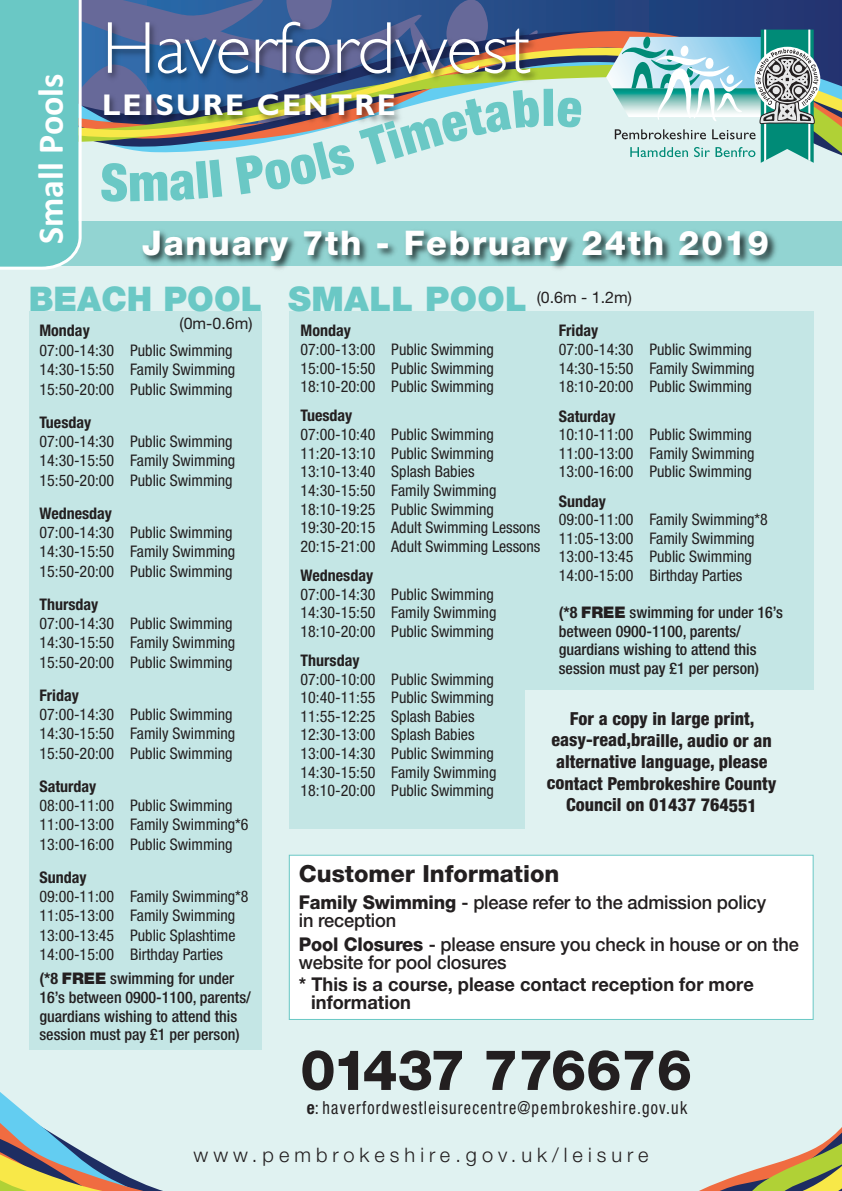
<style>
.page{position:relative;width:842px;height:1191px;background:#e0f2f1}
.page>*{position:absolute;margin:0;border:0;box-sizing:border-box;transform-origin:0 0}
.t1{font:300 74px "Gill Sans Std";color:#fff}
.t2{font:800 56px "Helvetica Neue LT Pro";color:#231f20}
.t3{font:900 condensed 52px "Helvetica Neue LT Pro";color:#6ac8c5}
.t4{font:700 36px "Calibri";color:#fff}
.t5{font:800 34px "Helvetica Neue LT Pro";letter-spacing:.05em;color:#fff}
.t6{font:900 34px "Helvetica Neue LT Pro";color:#6ac8c5}
.t7{font:700 30px "Gill Sans Std";letter-spacing:.07em;color:#fff}
.t8{font:800 23.6px "Helvetica Neue LT Pro";color:#231f20}
.t9{font:300 20px "Helvetica Neue LT Pro";letter-spacing:.25em;color:#231f20}
.t10{font:500 19px/17.8px "Helvetica Neue LT Pro";letter-spacing:-.01em;color:#231f20;scale:.96 1}
.t11{font:700 19px/18px "Helvetica Neue LT Pro";color:#231f20;scale:.96 1}
.t12{font:800 condensed 18px/21.6px "Helvetica Neue LT Pro";color:#231f20;text-align:center}
.t13{font:condensed 18px "Helvetica Neue LT Pro";letter-spacing:.075em;color:#231f20;scale:.96 1}
.t14{font:condensed 16px/18.6px "Helvetica Neue LT Pro";color:#231f20}
.t15{font:500 condensed 16px/18.6px "Helvetica Neue LT Pro";color:#231f20}
.t16{font:700 condensed 16px "Helvetica Neue LT Pro";color:#231f20}
.t17{font:16px "Helvetica Neue LT Pro";color:#231f20}
.s1{font-weight:700}
.s2{font-weight:900;font-stretch:normal}
.s3{font-weight:900;font-size:34px;color:#6ac8c5}
.s4{font-weight:800}
</style>
<div class="page">
<svg style="left:540px;top:0;width:302px;height:17px;background:#213c78"></svg>
<div style="left:642px;top:17px;width:200px;height:25px;background:#223a76"></div>
<svg style="left:818px;top:45px;width:24px;height:111px;background:#7a8b70"></svg>
<svg style="left:699px;top:1127px;width:143px;height:64px"></svg>
<svg style="left:0;top:1092px;width:163px;height:99px"></svg>
<svg style="left:642px;top:30px;width:176px;height:133px"></svg>
<img style="left:540px;top:8px;width:102px;height:149px">
<div style="left:290px;top:855px;width:523px;height:164px;background:#fff"></div>
<div style="left:289px;top:854px;width:525px;height:166px;border:1px solid #6ac8c5"></div>
<div style="left:30px;top:311px;width:232px;height:739px;background:#c4e6e5"></div>
<div style="left:289px;top:311px;width:525px;height:517px;background:#c4e6e5"></div>
<div style="left:525px;top:690px;width:303px;height:144px;background:#e0f2f1"></div>
<img style="left:540px;top:221px;width:302px;height:48px">
<svg style="left:0;top:0;width:540px;height:270px"></svg>
<svg style="left:557px;top:97px;width:25px;height:31px"></svg>
<h3 class="t4" style="left:29px;top:244px;width:172px;rotate:-90deg">Small Pools</h3>
<h1 class="t1" style="left:102px;top:20px;width:430px">Haverfordwest</h1>
<h3 class="t7" style="left:102px;top:93px;width:295px">LEISURE CENTRE</h3>
<h3 class="t3" style="left:542px;top:89px;width:15px">l</h3>
<h3 class="t5" style="left:142px;top:231px;width:629px">January 7th - February 24th 2019</h3>
<h3 class="t6" style="left:29px;top:287px;width:235px">BEACH POOL</h3>
<p class="t17" style="left:180px;top:318px;width:74px">(0m-0.6m)</p>
<p class="t16" style="left:39px;top:325px;width:52px">Monday</p>
<p class="t14" style="left:39px;top:342px;width:197px;line-height:19.4px">07:00-14:30 Public Swimming<br>14:30-15:50 Family Swimming<br>15:50-20:00 Public Swimming</p>
<p class="t16" style="left:39px;top:416px;width:53px">Tuesday</p>
<p class="t14" style="left:39px;top:433px;width:197px;line-height:19.4px">07:00-14:30 Public Swimming<br>14:30-15:50 Family Swimming<br>15:50-20:00 Public Swimming</p>
<p class="t16" style="left:39px;top:507px;width:74px">Wednesday</p>
<p class="t14" style="left:39px;top:524px;width:197px;line-height:19.4px">07:00-14:30 Public Swimming<br>14:30-15:50 Family Swimming<br>15:50-20:00 Public Swimming</p>
<p class="t16" style="left:39px;top:598px;width:60px">Thursday</p>
<p class="t14" style="left:39px;top:615px;width:197px;line-height:19.4px">07:00-14:30 Public Swimming<br>14:30-15:50 Family Swimming<br>15:50-20:00 Public Swimming</p>
<p class="t16" style="left:39px;top:689px;width:41px">Friday</p>
<p class="t14" style="left:39px;top:706px;width:197px;line-height:19.4px">07:00-14:30 Public Swimming<br>14:30-15:50 Family Swimming<br>15:50-20:00 Public Swimming</p>
<p class="t16" style="left:39px;top:780px;width:58px">Saturday</p>
<p class="t14" style="left:39px;top:797px;width:211px;line-height:19.4px">08:00-11:00 Public Swimming<br>11:00-13:00 Family Swimming*6<br>13:00-16:00 Public Swimming</p>
<p class="t16" style="left:39px;top:871px;width:49px">Sunday</p>
<p class="t14" style="left:39px;top:888px;width:211px;line-height:19.4px">09:00-11:00 Family Swimming*8<br>11:05-13:00 Family Swimming<br>13:00-13:45 Public Splashtime<br>14:00-15:00 Birthday Parties</p>
<p class="t15" style="left:39px;top:970px;width:213px"><span class="s1">(*8</span> <span class="s2">FREE</span> swimming for under<br>16’s between 0900-1100, parents/ guardians wishing to attend this session must pay £1 per person)</p>
<p class="t17" style="left:288px;top:292px;width:345px"><span class="s3">SMALL POOL</span> (0.6m - 1.2m)</p>
<p class="t16" style="left:559px;top:325px;width:41px">Friday</p>
<p class="t14" style="left:559px;top:341px;width:197px">07:00-14:30 Public Swimming<br>14:30-15:50 Family Swimming<br>18:10-20:00 Public Swimming</p>
<p class="t16" style="left:559px;top:410px;width:58px">Saturday</p>
<p class="t14" style="left:559px;top:426px;width:197px">10:10-11:00 Public Swimming<br>11:00-13:00 Family Swimming<br>13:00-16:00 Public Swimming</p>
<p class="t16" style="left:559px;top:495px;width:49px">Sunday</p>
<p class="t14" style="left:559px;top:511px;width:211px">09:00-11:00 Family Swimming*8<br>11:05-13:00 Family Swimming<br>13:00-13:45 Public Swimming<br>14:00-15:00 Birthday Parties</p>
<p class="t15" style="left:559px;top:604px;width:226px"><span class="s1">(*8</span> <span class="s2">FREE</span> swimming for under 16’s between 0900-1100, parents/ guardians wishing to attend this session must pay £1 per person)</p>
<p class="t16" style="left:301px;top:325px;width:52px">Monday</p>
<p class="t14" style="left:301px;top:341px;width:195px;text-align:justify">07:00-13:00 Public Swimming 15:00-15:50 Public Swimming 18:10-20:00 Public Swimming</p>
<p class="t16" style="left:301px;top:410px;width:53px">Tuesday</p>
<p class="t14" style="left:301px;top:426px;width:241px">07:00-10:40 Public Swimming<br>11:20-13:10 Public Swimming<br>13:10-13:40 Splash Babies<br>14:30-15:50 Family Swimming<br>18:10-19:25 Public Swimming<br>19:30-20:15 Adult Swimming Lessons<br>20:15-21:00 Adult Swimming Lessons</p>
<p class="t16" style="left:301px;top:569px;width:74px">Wednesday</p>
<p class="t14" style="left:301px;top:586px;width:197px">07:00-14:30 Public Swimming<br>14:30-15:50 Family Swimming<br>18:10-20:00 Public Swimming</p>
<p class="t16" style="left:301px;top:654px;width:60px">Thursday</p>
<p class="t14" style="left:301px;top:671px;width:197px">07:00-10:00 Public Swimming<br>10:40-11:55 Public Swimming<br>11:55-12:25 Splash Babies<br>12:30-13:00 Splash Babies<br>13:00-14:30 Public Swimming<br>14:30-15:50 Family Swimming<br>18:10-20:00 Public Swimming</p>
<p class="t12" style="left:547px;top:709px;width:231px">For a copy in large print, easy-read,braille, audio or an alternative language, please contact Pembrokeshire County<br>Council on 01437 764551</p>
<h3 class="t8" style="left:299px;top:865px;width:262px">Customer Information</h3>
<p class="t10" style="left:299px;top:895px;width:488px"><span class="s4">Family Swimming</span> - please refer to the admission policy in reception</p>
<p class="t10" style="left:299px;top:937px;width:522px"><span class="s4">Pool Closures</span> - please ensure you check in house or on the website for pool closures</p>
<p class="t11" style="left:311px;top:976px;width:463px;text-indent:-12px">* This is a course, please contact reception for more information</p>
<h2 class="t2" style="left:300px;top:1050px;width:393px">01437 776676</h2>
<p class="t13" style="left:307px;top:1101px;width:398px"><span class="s1">e</span>: haverfordwestleisurecentre@pembrokeshire.gov.uk</p>
<p class="t9" style="left:194px;top:1148px;width:456px">www.pembrokeshire.gov.uk/leisure</p>
</div>
